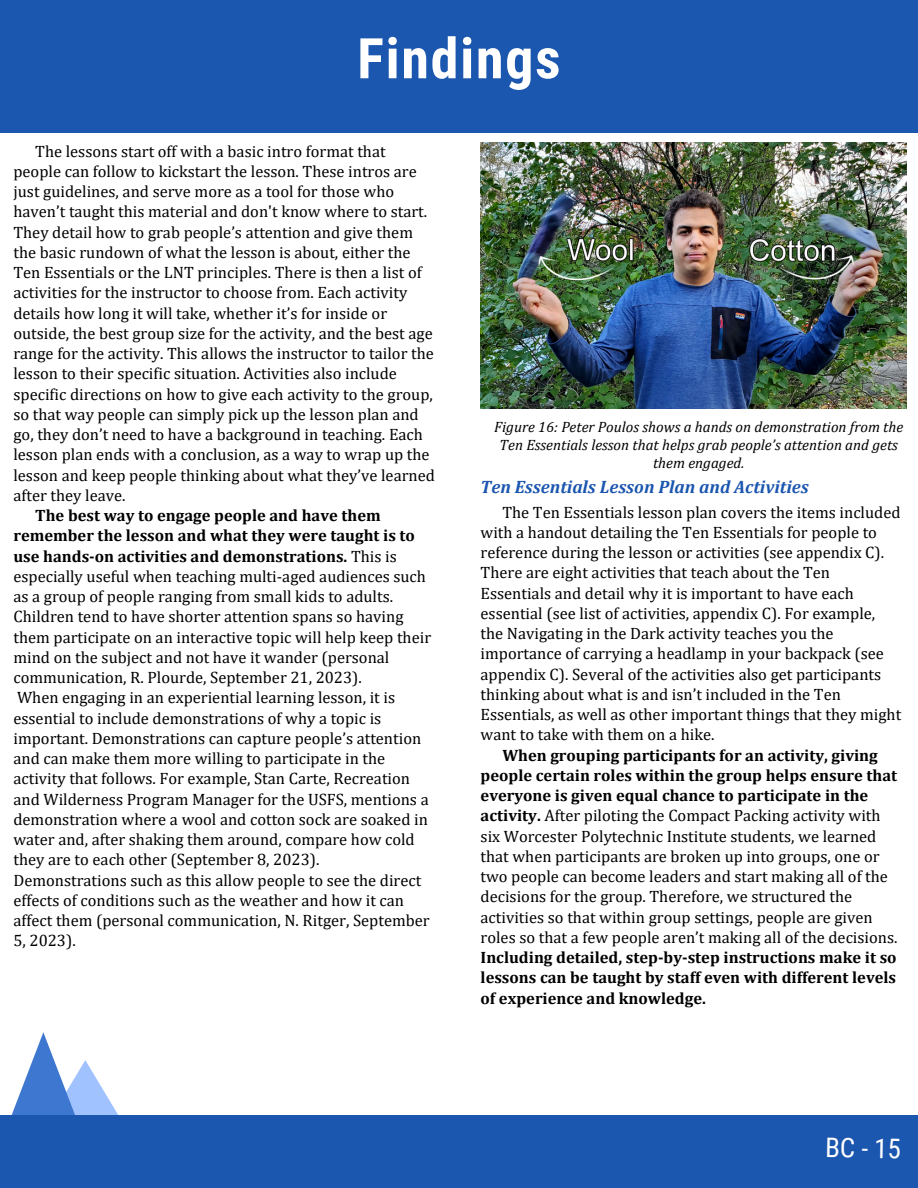
<style>
.page{position:relative;width:918px;height:1188px;background:#fff}
.page>*{position:absolute;margin:0;border:0;box-sizing:border-box;transform-origin:0 0}
.t1{font:700 56.1px "Roboto Condensed";letter-spacing:.03em;color:#fff}
.t2{font:27px "Roboto Condensed";color:#fff}
.t3{font:italic 700 18px "Cambria";color:#1b56af}
.t4{font:16.5px/20.2px "Cambria";color:#000}
.t5{font:italic 15px/18px "Cambria";color:#000;text-align:center}
.s1{font-weight:700}
</style>
<div class="page">
<div style="left:0;top:0;width:918px;height:132px;background:#1b56af"></div>
<svg style="left:11px;top:1032px;width:107px;height:83px"></svg>
<div style="left:0;top:1115px;width:918px;height:73px;background:#1b56af"></div>
<img style="left:481px;top:143px;width:426px;height:265px">
<p class="t1" style="left:357px;top:26px;width:205px">Findings</p>
<p class="t4" style="left:13px;top:141px;width:423px;text-indent:22px">The lessons start off with a basic intro format that people can follow to kickstart the lesson. These intros are just guidelines, and serve more as a tool for those who haven’t taught this material and don't know where to start.<br>They detail how to grab people’s attention and give them the basic rundown of what the lesson is about, either the Ten Essentials or the LNT principles. There is then a list of activities for the instructor to choose from. Each activity details how long it will take, whether it’s for inside or outside, the best group size for the activity, and the best age range for the activity. This allows the instructor to tailor the lesson to their specific situation. Activities also include specific directions on how to give each activity to the group, so that way people can simply pick up the lesson plan and go, they don’t need to have a background in teaching. Each lesson plan ends with a conclusion, as a way to wrap up the lesson and keep people thinking about what they’ve learned after they leave.</p>
<p class="t4" style="left:13px;top:505px;width:419px;text-indent:22px"><span class="s1">The best way to engage people and have them remember the lesson and what they were taught is to use hands-on activities and demonstrations.</span> This is especially useful when teaching multi-aged audiences such as a group of people ranging from small kids to adults.<br>Children tend to have shorter attention spans so having them participate on an interactive topic will help keep their mind on the subject and not have it wander (personal communication, R. Plourde, September 21, 2023).</p>
<p class="t4" style="left:13px;top:687px;width:418px">When engaging in an experiential learning lesson, it is essential to include demonstrations of why a topic is important. Demonstrations can capture people’s attention and can make them more willing to participate in the activity that follows. For example, Stan Carte, Recreation and Wilderness Program Manager for the USFS, mentions a demonstration where a wool and cotton sock are soaked in water and, after shaking them around, compare how cold they are to each other (September 8, 2023).<br>Demonstrations such as this allow people to see the direct effects of conditions such as the weather and how it can affect them (personal communication, N. Ritger, September 5, 2023).</p>
<p class="t5" style="left:494px;top:418px;width:411px">Figure 16: Peter Poulos shows a hands on demonstration from the<br>Ten Essentials lesson that helps grab people’s attention and gets them engaged.</p>
<p class="t3" style="left:481px;top:475px;width:330px">Ten Essentials Lesson Plan and Activities</p>
<p class="t4" style="left:481px;top:501px;width:422px;text-indent:22px">The Ten Essentials lesson plan covers the items included with a handout detailing the Ten Essentials for people to reference during the lesson or activities (see appendix C).<br>There are eight activities that teach about the Ten Essentials and detail why it is important to have each essential (see list of activities, appendix C). For example, the Navigating in the Dark activity teaches you the importance of carrying a headlamp in your backpack (see appendix C). Several of the activities also get participants thinking about what is and isn’t included in the Ten Essentials, as well as other important things that they might want to take with them on a hike.</p>
<p class="t4" style="left:481px;top:744px;width:419px;text-indent:22px"><span class="s1">When grouping participants for an activity, giving people certain roles within the group helps ensure that everyone is given equal chance to participate in the activity.</span> After piloting the Compact Packing activity with six Worcester Polytechnic Institute students, we learned that when participants are broken up into groups, one or two people can become leaders and start making all of the decisions for the group. Therefore, we structured the activities so that within group settings, people are given roles so that a few people aren’t making all of the decisions.<br><span class="s1">Including detailed, step-by-step instructions make it so lessons can be taught by staff even with different levels of experience and knowledge.</span></p>
<p class="t2" style="left:826px;top:1132px;width:77px;rotate:1deg">BC - 15</p>
</div>
